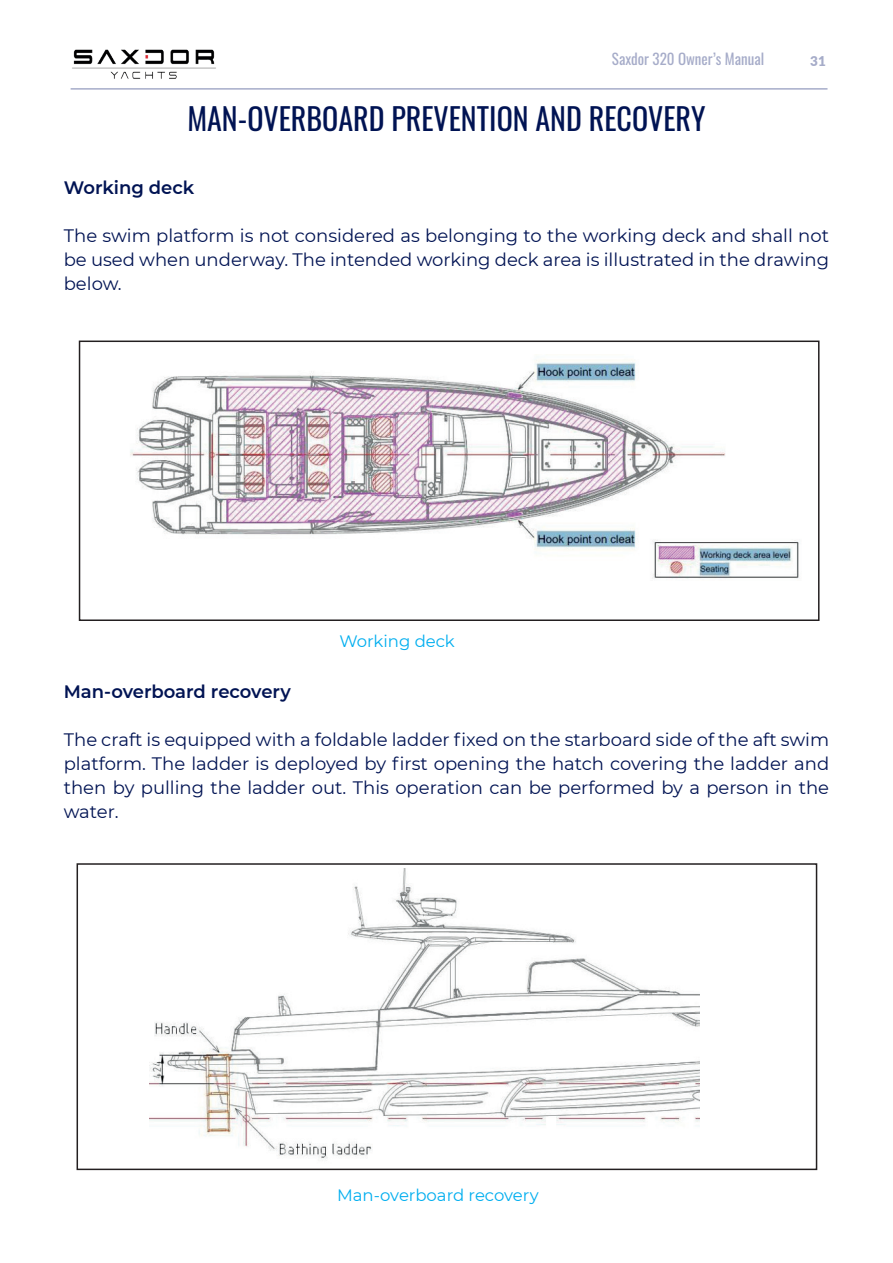
<style>
.page{position:relative;width:893px;height:1263px;background:#fff}
.page>*{position:absolute;margin:0;border:0;box-sizing:border-box;transform-origin:0 0}
.t1{font:30px "Oswald";color:#001353}
.t2{font:18px/24px "Montserrat";color:#001353;text-align:justify}
.t3{font:600 18px "Montserrat";letter-spacing:-.005em;color:#001353}
.t4{font:16.5px "Montserrat";color:#00aeef}
.t5{font:15px "Oswald";color:#a6acc9}
.t6{font:900 13.5px "Lato";color:#a6acc9}
</style>
<div class="page">
<img style="left:70px;top:49px;width:146px;height:41px">
<hr style="left:71px;top:88px;width:756px;height:2px;background:#a6acc9">
<img style="left:130px;top:359px;width:669px;height:220px">
<div style="left:79px;top:340px;width:740px;height:281px;border:2px solid #231f20"></div>
<img style="left:149px;top:868px;width:550px;height:291px">
<div style="left:77px;top:863px;width:740px;height:307px;border:2px solid #231f20"></div>
<p class="t5" style="left:612px;top:45px;width:154px">Saxdor 320 Owner’s Manual</p>
<p class="t6" style="left:810px;top:51px;width:17px">31</p>
<h1 class="t1" style="left:187px;top:92px;width:520px">MAN-OVERBOARD PREVENTION AND RECOVERY</h1>
<p class="t3" style="left:64px;top:175px;width:132px">Working deck</p>
<p class="t2" style="left:64px;top:223px;width:767px">The swim platform is not considered as belonging to the working deck and shall not be used when underway. The intended working deck area is illustrated in the drawing below.</p>
<p class="t4" style="left:339px;top:630px;width:117px">Working deck</p>
<p class="t3" style="left:64px;top:679px;width:228px">Man-overboard recovery</p>
<p class="t2" style="left:64px;top:727px;width:767px">The craft is equipped with a foldable ladder fixed on the starboard side of the aft swim platform. The ladder is deployed by first opening the hatch covering the ladder and then by pulling the ladder out. This operation can be performed by a person in the water.</p>
<p class="t4" style="left:337px;top:1184px;width:203px">Man-overboard recovery</p>
</div>
